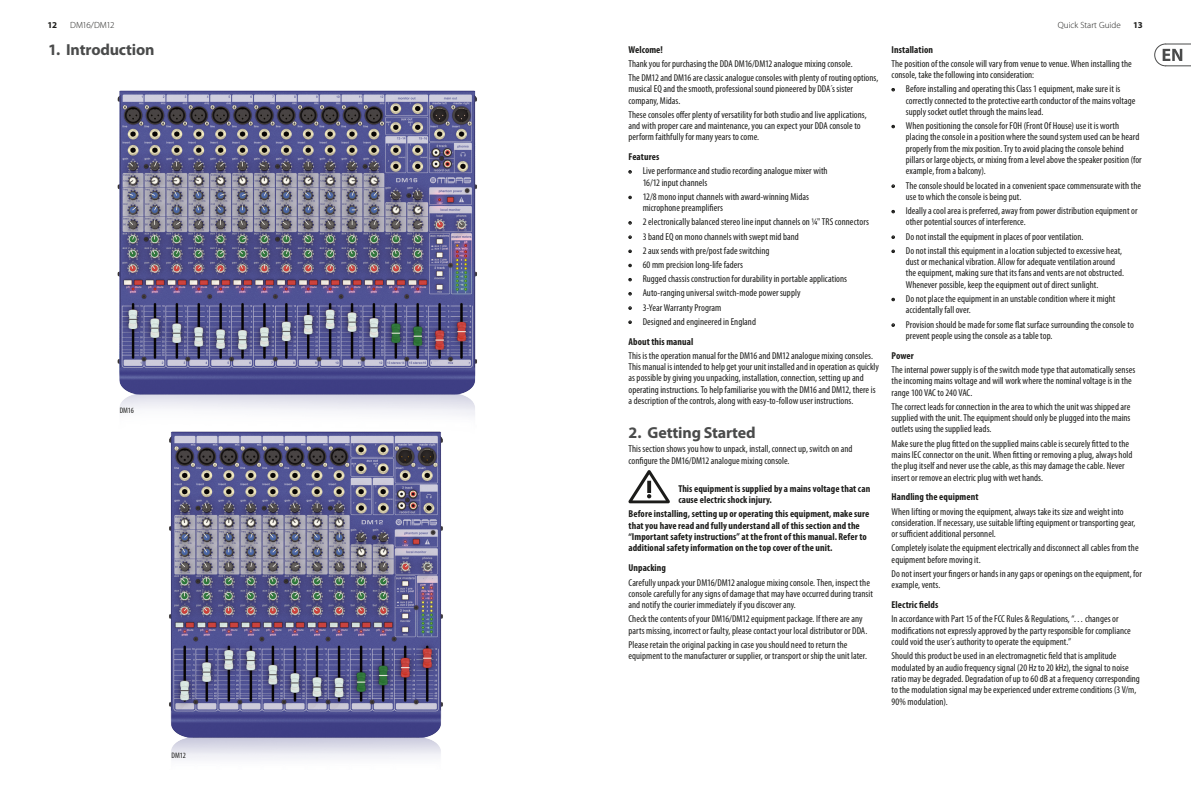
<style>
.page{position:relative;width:1191px;height:808px;background:#fff}
.page>*{position:absolute;margin:0;border:0;box-sizing:border-box;transform-origin:0 0}
.t1{font:700 16px "Myriad Pro";letter-spacing:-.01em;color:#4a4b4b}
.GENERAL_Text{font:condensed 10px/11.3px "Myriad Pro";letter-spacing:.005em;color:#1c1c1a}
.GENERAL_Text-2{font:700 condensed 10px/11.3px "Myriad Pro";letter-spacing:.005em;color:#1c1c1a}
.Paragraph{font:700 condensed 10px "Myriad Pro";letter-spacing:.005em;color:#1c1c1a}
.t2{font:300 9px "Myriad Pro";color:#1c1c1a}
.t3{font:300 9px "Myriad Pro";letter-spacing:-.055em;color:#1c1c1a}
.t4{font:700 9px "Myriad Pro";color:#1c1c1a}
.Callout_-_Text_8pts{font:condensed 8px "Myriad Pro";letter-spacing:-.02em;color:#1c1c1a}
.s1{font-weight:700;font-stretch:normal;font-size:9.5px}
</style>
<div class="page">
<svg style="left:1154px;top:43px;width:37px;height:24px"></svg>
<svg style="left:628px;top:470px;width:42px;height:33px"></svg>
<img style="left:117px;top:90px;width:360px;height:670px">
<p class="t4" style="left:48px;top:19px;width:11px">12</p>
<p class="t3" style="left:70px;top:20px;width:46px">DM16/DM12</p>
<p class="t2" style="left:1057px;top:20px;width:64px">Quick Start Guide</p>
<p class="t4" style="left:1133px;top:19px;width:11px">13</p>
<p class="t1" style="left:48px;top:40px;width:108px">1. Introduction</p>
<p class="Paragraph" style="left:628px;top:43px;width:36px">Welcome!</p>
<p class="GENERAL_Text" style="left:628px;top:58px;width:226px">Thank you for purchasing the DDA DM16/DM12 analogue mixing console.</p>
<p class="GENERAL_Text" style="left:628px;top:72px;width:251px">The DM12 and DM16 are classic analogue consoles with plenty of routing options, musical EQ and the smooth, professional sound pioneered by DDA´s sister company, Midas.</p>
<p class="GENERAL_Text" style="left:628px;top:109px;width:240px">These consoles offer plenty of versatility for both studio and live applications, and with proper care and maintenance, you can expect your DDA console to perform faithfully for many years to come.</p>
<p class="Paragraph" style="left:628px;top:151px;width:32px">Features</p>
<p class="GENERAL_Text" style="left:642px;top:165px;width:186px;text-indent:-14px"><span class="s1">•</span> Live performance and studio recording analogue mixer with<br>16/12 input channels</p>
<p class="GENERAL_Text" style="left:642px;top:191px;width:168px;text-indent:-14px"><span class="s1">•</span> 12/8 mono input channels with award-winning Midas microphone preamplifiers</p>
<p class="GENERAL_Text" style="left:628px;top:216px;width:242px"><span class="s1">•</span> 2 electronically balanced stereo line input channels on 1/4" TRS connectors</p>
<p class="GENERAL_Text" style="left:628px;top:231px;width:172px"><span class="s1">•</span> 3 band EQ on mono channels with swept mid band</p>
<p class="GENERAL_Text" style="left:628px;top:245px;width:142px"><span class="s1">•</span> 2 aux sends with pre/post fade switching</p>
<p class="GENERAL_Text" style="left:628px;top:259px;width:116px"><span class="s1">•</span> 60 mm precision long-life faders</p>
<p class="GENERAL_Text" style="left:628px;top:273px;width:220px"><span class="s1">•</span> Rugged chassis construction for durability in portable applications</p>
<p class="GENERAL_Text" style="left:628px;top:287px;width:173px"><span class="s1">•</span> Auto-ranging universal switch-mode power supply</p>
<p class="GENERAL_Text" style="left:628px;top:301px;width:94px"><span class="s1">•</span> 3-Year Warranty Program</p>
<p class="GENERAL_Text" style="left:628px;top:316px;width:129px"><span class="s1">•</span> Designed and engineered in England</p>
<p class="GENERAL_Text-2" style="left:628px;top:335px;width:66px">About this manual</p>
<p class="GENERAL_Text" style="left:628px;top:350px;width:252px">This is the operation manual for the DM16 and DM12 analogue mixing consoles.<br>This manual is intended to help get your unit installed and in operation as quickly as possible by giving you unpacking, installation, connection, setting up and operating instructions. To help familiarise you with the DM16 and DM12, there is a description of the controls, along with easy-to-follow user instructions.</p>
<p class="t1" style="left:628px;top:422px;width:129px">2. Getting Started</p>
<p class="GENERAL_Text" style="left:628px;top:443px;width:226px">This section shows you how to unpack, install, connect up, switch on and configure the DM16/DM12 analogue mixing console.</p>
<p class="GENERAL_Text-2" style="left:678px;top:483px;width:193px">This equipment is supplied by a mains voltage that can cause electric shock injury.</p>
<p class="GENERAL_Text-2" style="left:628px;top:508px;width:242px">Before installing, setting up or operating this equipment, make sure that you have read and fully understand all of this section and the “Important safety instructions” at the front of this manual. Refer to additional safety information on the top cover of the unit.</p>
<p class="Paragraph" style="left:628px;top:562px;width:39px">Unpacking</p>
<p class="GENERAL_Text" style="left:628px;top:576px;width:246px">Carefully unpack your DM16/DM12 analogue mixing console. Then, inspect the console carefully for any signs of damage that may have occurred during transit and notify the courier immediately if you discover any.</p>
<p class="GENERAL_Text" style="left:628px;top:613px;width:240px">Check the contents of your DM16/DM12 equipment package. If there are any parts missing, incorrect or faulty, please contact your local distributor or DDA.</p>
<p class="GENERAL_Text" style="left:628px;top:639px;width:240px">Please retain the original packing in case you should need to return the equipment to the manufacturer or supplier, or transport or ship the unit later.</p>
<p class="Paragraph" style="left:891px;top:43px;width:43px">Installation</p>
<p class="GENERAL_Text" style="left:891px;top:58px;width:242px">The position of the console will vary from venue to venue. When installing the console, take the following into consideration:</p>
<p class="GENERAL_Text" style="left:905px;top:83px;width:231px;text-indent:-14px"><span class="s1">•</span> Before installing and operating this Class 1 equipment, make sure it is correctly connected to the protective earth conductor of the mains voltage supply socket outlet through the mains lead.</p>
<p class="GENERAL_Text" style="left:905px;top:120px;width:237px;text-indent:-14px"><span class="s1">•</span> When positioning the console for FOH (Front Of House) use it is worth placing the console in a position where the sound system used can be heard properly from the mix position. Try to avoid placing the console behind pillars or large objects, or mixing from a level above the speaker position (for example, from a balcony).</p>
<p class="GENERAL_Text" style="left:905px;top:179px;width:237px;text-indent:-14px"><span class="s1">•</span> The console should be located in a convenient space commensurate with the use to which the console is being put.</p>
<p class="GENERAL_Text" style="left:905px;top:205px;width:233px;text-indent:-14px"><span class="s1">•</span> Ideally a cool area is preferred, away from power distribution equipment or other potential sources of interference.</p>
<p class="GENERAL_Text" style="left:891px;top:231px;width:193px"><span class="s1">•</span> Do not install the equipment in places of poor ventilation.</p>
<p class="GENERAL_Text" style="left:905px;top:245px;width:220px;text-indent:-14px"><span class="s1">•</span> Do not install this equipment in a location subjected to excessive heat, dust or mechanical vibration. Allow for adequate ventilation around the equipment, making sure that its fans and vents are not obstructed.<br>Whenever possible, keep the equipment out of direct sunlight.</p>
<p class="GENERAL_Text" style="left:905px;top:293px;width:211px;text-indent:-14px"><span class="s1">•</span> Do not place the equipment in an unstable condition where it might accidentally fall over.</p>
<p class="GENERAL_Text" style="left:905px;top:318px;width:229px;text-indent:-14px"><span class="s1">•</span> Provision should be made for some flat surface surrounding the console to prevent people using the console as a table top.</p>
<p class="Paragraph" style="left:891px;top:349px;width:24px">Power</p>
<p class="GENERAL_Text" style="left:891px;top:364px;width:245px">The internal power supply is of the switch mode type that automatically senses the incoming mains voltage and will work where the nominal voltage is in the range 100 VAC to 240 VAC.</p>
<p class="GENERAL_Text" style="left:891px;top:401px;width:240px;text-align:justify">The correct leads for connection in the area to which the unit was shipped are supplied with the unit. The equipment should only be plugged into the mains outlets using the supplied leads.</p>
<p class="GENERAL_Text" style="left:891px;top:437px;width:242px">Make sure the plug fitted on the supplied mains cable is securely fitted to the mains IEC connector on the unit. When fitting or removing a plug, always hold the plug itself and never use the cable, as this may damage the cable. Never insert or remove an electric plug with wet hands.</p>
<p class="Paragraph" style="left:891px;top:491px;width:88px">Handling the equipment</p>
<p class="GENERAL_Text" style="left:891px;top:505px;width:245px">When lifting or moving the equipment, always take its size and weight into consideration. If necessary, use suitable lifting equipment or transporting gear, or sufficient additional personnel.</p>
<p class="GENERAL_Text" style="left:891px;top:542px;width:248px">Completely isolate the equipment electrically and disconnect all cables from the equipment before moving it.</p>
<p class="GENERAL_Text" style="left:891px;top:568px;width:252px">Do not insert your fingers or hands in any gaps or openings on the equipment, for example, vents.</p>
<p class="Paragraph" style="left:891px;top:599px;width:48px">Electric fields</p>
<p class="GENERAL_Text" style="left:891px;top:613px;width:241px">In accordance with Part 15 of the FCC Rules &amp; Regulations, “… changes or modifications not expressly approved by the party responsible for compliance could void the user´s authority to operate the equipment.”</p>
<p class="GENERAL_Text" style="left:891px;top:650px;width:250px">Should this product be used in an electromagnetic field that is amplitude modulated by an audio frequency signal (20 Hz to 20 kHz), the signal to noise ratio may be degraded. Degradation of up to 60 dB at a frequency corresponding to the modulation signal may be experienced under extreme conditions (3 V/m, 90% modulation).</p>
<p class="Callout_-_Text_8pts" style="left:120px;top:405px;width:16px">DM16</p>
<p class="Callout_-_Text_8pts" style="left:171px;top:751px;width:16px">DM12</p>
</div>
